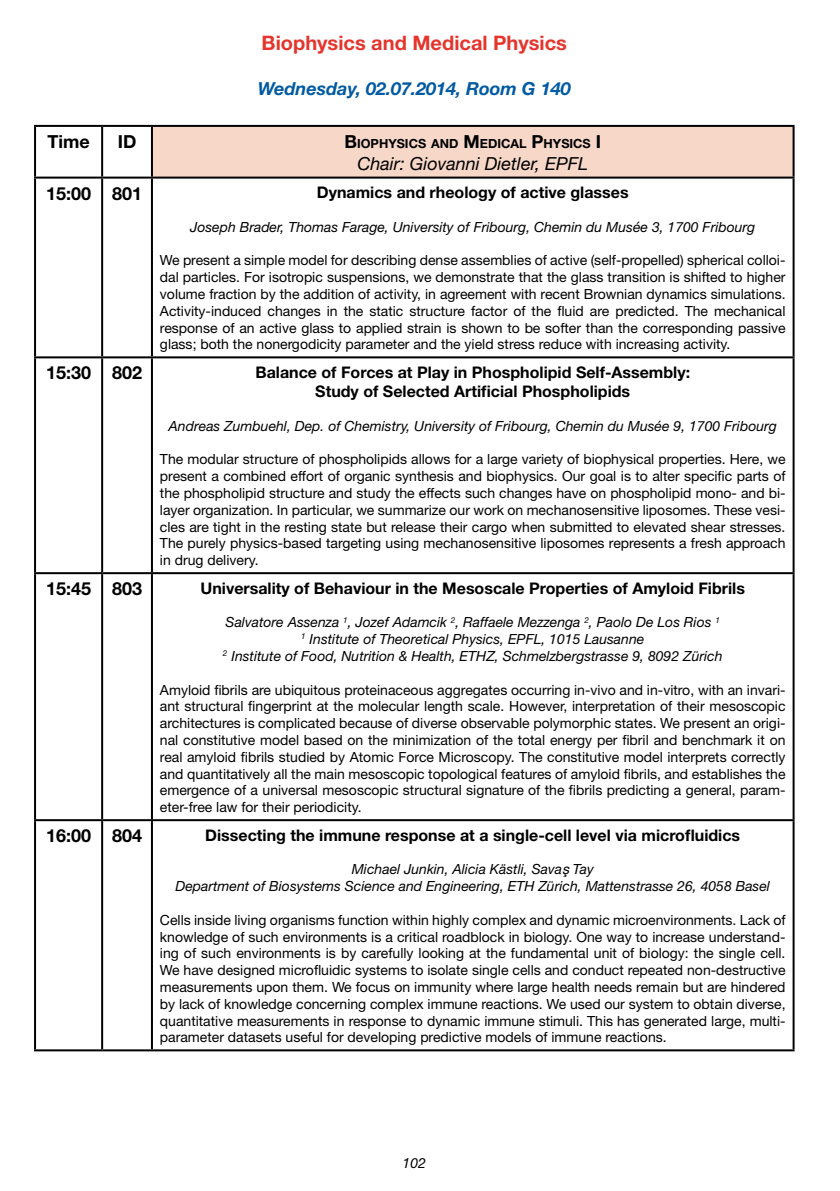
<style>
.page{position:relative;width:840px;height:1191px;background:#fff}
.page>*{position:absolute;margin:0;border:0;box-sizing:border-box;transform-origin:0 0}
.t1{font:700 20px "Helvetica Neue";color:#e5352c}
.t2{font:700 18px "Helvetica Neue";color:#000}
.t3{font:italic 700 18px "Helvetica Neue";color:#005aa2}
.t4{font:italic 18px "Helvetica Neue";color:#000}
.t5{font:700 16px/19.2px "Helvetica Neue";color:#000;text-align:center}
.t6{font:14px/16.8px "Helvetica Neue";color:#000;text-align:justify}
.t7{font:italic 14px/16.8px "Helvetica Neue";color:#000;text-align:center}
.t8{font:700 12.6px "Helvetica Neue";color:#000}
.s1{font-size:18px}
.s2{font-family:"Helvetica"}
</style>
<div class="page">
<div style="left:152px;top:126px;width:641px;height:52px;background:#f6d7c8"></div>
<hr style="left:34px;top:125px;width:68px;height:2px;background:#000">
<hr style="left:34px;top:127px;width:2px;height:50px;background:#000">
<hr style="left:102px;top:125px;width:50px;height:2px;background:#000">
<hr style="left:101px;top:127px;width:2px;height:50px;background:#000">
<hr style="left:152px;top:125px;width:642px;height:2px;background:#000">
<hr style="left:151px;top:127px;width:2px;height:50px;background:#000">
<hr style="left:792px;top:127px;width:2px;height:50px;background:#000">
<hr style="left:34px;top:177px;width:68px;height:2px;background:#000">
<hr style="left:34px;top:179px;width:2px;height:177px;background:#000">
<hr style="left:102px;top:177px;width:50px;height:2px;background:#000">
<hr style="left:101px;top:179px;width:2px;height:177px;background:#000">
<hr style="left:152px;top:177px;width:642px;height:2px;background:#000">
<hr style="left:151px;top:179px;width:2px;height:177px;background:#000">
<hr style="left:792px;top:179px;width:2px;height:177px;background:#000">
<hr style="left:34px;top:356px;width:68px;height:2px;background:#000">
<hr style="left:34px;top:358px;width:2px;height:214px;background:#000">
<hr style="left:102px;top:356px;width:50px;height:2px;background:#000">
<hr style="left:101px;top:358px;width:2px;height:214px;background:#000">
<hr style="left:152px;top:356px;width:642px;height:2px;background:#000">
<hr style="left:151px;top:358px;width:2px;height:214px;background:#000">
<hr style="left:792px;top:358px;width:2px;height:214px;background:#000">
<hr style="left:34px;top:572px;width:68px;height:2px;background:#000">
<hr style="left:34px;top:574px;width:2px;height:245px;background:#000">
<hr style="left:102px;top:572px;width:50px;height:2px;background:#000">
<hr style="left:101px;top:574px;width:2px;height:245px;background:#000">
<hr style="left:152px;top:572px;width:642px;height:2px;background:#000">
<hr style="left:151px;top:574px;width:2px;height:245px;background:#000">
<hr style="left:792px;top:574px;width:2px;height:245px;background:#000">
<hr style="left:34px;top:819px;width:68px;height:2px;background:#000">
<hr style="left:34px;top:821px;width:2px;height:228px;background:#000">
<hr style="left:102px;top:819px;width:50px;height:2px;background:#000">
<hr style="left:101px;top:821px;width:2px;height:228px;background:#000">
<hr style="left:152px;top:819px;width:642px;height:2px;background:#000">
<hr style="left:151px;top:821px;width:2px;height:228px;background:#000">
<hr style="left:792px;top:821px;width:2px;height:228px;background:#000">
<hr style="left:34px;top:1049px;width:68px;height:2px;background:#000">
<hr style="left:102px;top:1049px;width:50px;height:2px;background:#000">
<hr style="left:152px;top:1049px;width:642px;height:2px;background:#000">
<h1 class="t1" style="left:261px;top:30px;width:307px">Biophysics and Medical Physics</h1>
<p class="t3" style="left:258px;top:78px;width:314px">Wednesday, 02.07.2014, Room G 140</p>
<p class="t2" style="left:47px;top:130px;width:44px">Time</p>
<p class="t2" style="left:118px;top:130px;width:20px">ID</p>
<p class="t8" style="left:344px;top:136px;width:256px"><span class="s1">B</span>IOPHYSICS AND <span class="s1">M</span>EDICAL <span class="s1">P</span>HYSICS <span class="s1">I</span></p>
<p class="t4" style="left:357px;top:152px;width:232px">Chair: Giovanni Dietler, EPFL</p>
<p class="t2" style="left:46px;top:182px;width:97px">15:00 801</p>
<p class="t5" style="left:317px;top:182px;width:313px">Dynamics and rheology of active glasses</p>
<p class="t7" style="left:190px;top:218px;width:566px">Joseph Brader, Thomas Farage, University of Fribourg, Chemin du Musée 3, 1700 Fribourg</p>
<p class="t6" style="left:160px;top:252px;width:626px">We present a simple model for describing dense assemblies of active (self-propelled) spherical colloi&shy;dal particles. For isotropic suspensions, we demonstrate that the glass transition is shifted to higher volume fraction by the addition of activity, in agreement with recent Brownian dynamics simulations.<br>Activity-induced changes in the static structure factor of the fluid are predicted. The mechanical response of an active glass to applied strain is shown to be softer than the corresponding passive glass; both the nonergodicity parameter and the yield stress reduce with increasing activity.</p>
<p class="t2" style="left:46px;top:362px;width:97px">15:30 802</p>
<p class="t5" style="left:255px;top:362px;width:436px">Balance of Forces at Play in Phospholipid Self-Assembly:<br>Study of Selected Artificial Phospholipids</p>
<p class="t7" style="left:168px;top:417px;width:609px">Andreas Zumbuehl, Dep. of Chemistry, University of Fribourg, Chemin du Musée 9, 1700 Fribourg</p>
<p class="t6" style="left:160px;top:451px;width:626px">The modular structure of phospholipids allows for a large variety of biophysical properties. Here, we present a combined effort of organic synthesis and biophysics. Our goal is to alter specific parts of the phospholipid structure and study the effects such changes have on phospholipid mono- and bi&shy;layer organization. In particular, we summarize our work on mechanosensitive liposomes. These vesi&shy;cles are tight in the resting state but release their cargo when submitted to elevated shear stresses.<br>The purely physics-based targeting using mechanosensitive liposomes represents a fresh approach in drug delivery.</p>
<p class="t2" style="left:46px;top:577px;width:97px">15:45 803</p>
<p class="t5" style="left:200px;top:578px;width:545px">Universality of Behaviour in the Mesoscale Properties of Amyloid Fibrils</p>
<p class="t7" style="left:223px;top:613px;width:501px">Salvatore Assenza <sup>1</sup>, Jozef Adamcik <sup>2</sup>, Raffaele Mezzenga <sup>2</sup>, Paolo De Los Rios <sup>1<br>1</sup> Institute of Theoretical Physics, EPFL, 1015 Lausanne<br><sup>2</sup> Institute of Food, Nutrition &amp; Health, ETHZ, Schmelzbergstrasse 9, 8092 Zürich</p>
<p class="t6" style="left:160px;top:681px;width:626px">Amyloid fibrils are ubiquitous proteinaceous aggregates occurring in-vivo and in-vitro, with an invari&shy;ant structural fingerprint at the molecular length scale. However, interpretation of their mesoscopic architectures is complicated because of diverse observable polymorphic states. We present an origi&shy;nal constitutive model based on the minimization of the total energy per fibril and benchmark it on real amyloid fibrils studied by Atomic Force Microscopy. The constitutive model interprets correctly and quantitatively all the main mesoscopic topological features of amyloid fibrils, and establishes the emergence of a universal mesoscopic structural signature of the fibrils predicting a general, param&shy;eter-free law for their periodicity.</p>
<p class="t2" style="left:46px;top:824px;width:97px">16:00 804</p>
<p class="t5" style="left:205px;top:825px;width:536px">Dissecting the immune response at a single-cell level via microfluidics</p>
<p class="t7" style="left:175px;top:860px;width:595px">Michael Junkin, Alicia Kästli, Sava<span class="s2">ş</span> Tay<br>Department of Biosystems Science and Engineering, ETH Zürich, Mattenstrasse 26, 4058 Basel</p>
<p class="t6" style="left:160px;top:911px;width:626px">Cells inside living organisms function within highly complex and dynamic microenvironments. Lack of knowledge of such environments is a critical roadblock in biology. One way to increase understand&shy;ing of such environments is by carefully looking at the fundamental unit of biology: the single cell.<br>We have designed microfluidic systems to isolate single cells and conduct repeated non-destructive measurements upon them. We focus on immunity where large health needs remain but are hindered by lack of knowledge concerning complex immune reactions. We used our system to obtain diverse, quantitative measurements in response to dynamic immune stimuli. This has generated large, multi&shy;parameter datasets useful for developing predictive models of immune reactions.</p>
<p class="t7" style="left:402px;top:1154px;width:25px">102</p>
</div>
